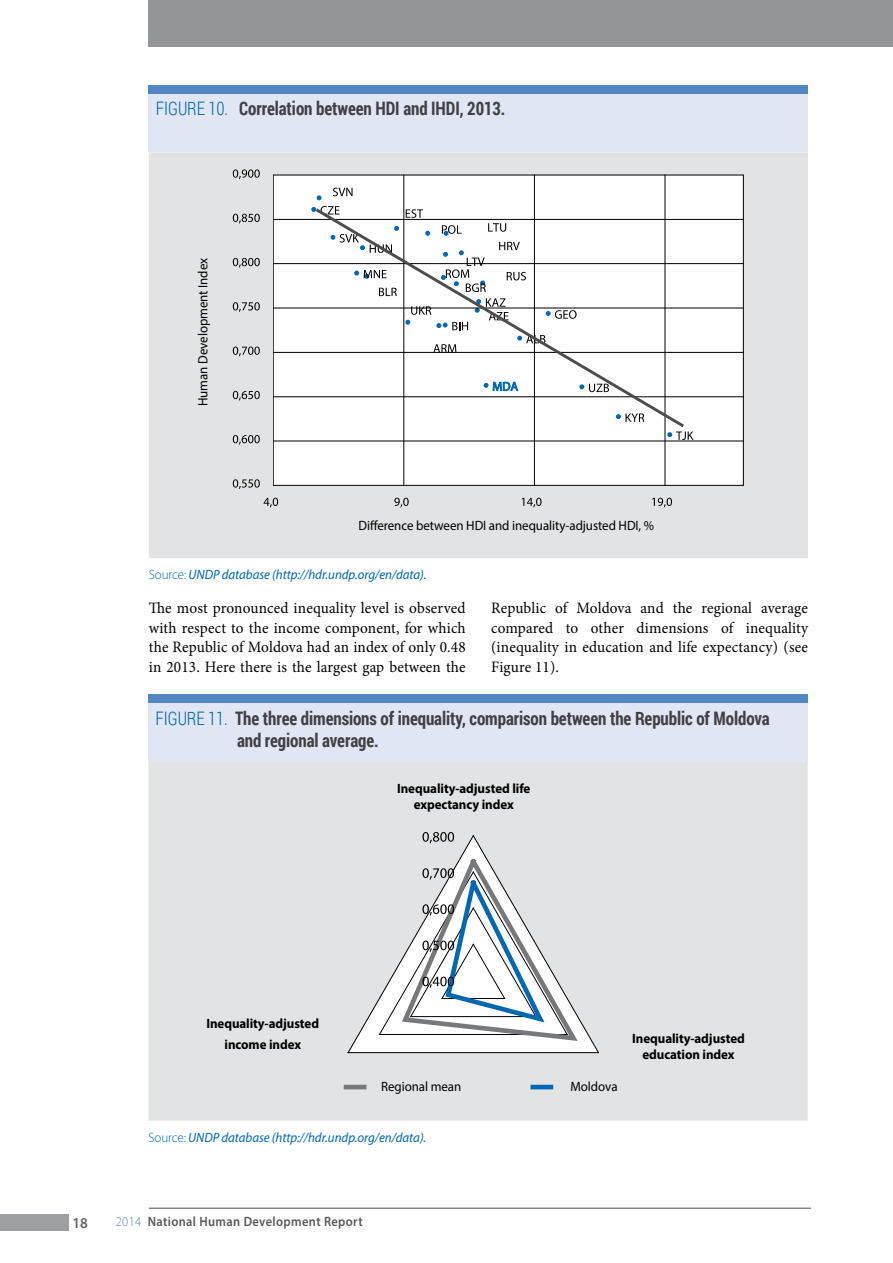
<style>
.page{position:relative;width:893px;height:1263px;background:#fff}
.page>*{position:absolute;margin:0;border:0;box-sizing:border-box;transform-origin:0 0}
.t1{font:700 18.6px/21.9px "Roboto Condensed";letter-spacing:-.005em;color:#414042;scale:.92 1}
.t2{font:15.9px/19.5px "Minion Pro";letter-spacing:.01em;color:#000;text-align:justify;scale:.96 1}
.t3{font:600 15px "Myriad Pro";color:#626466;scale:.96 1}
.t4{font:600 15px "Myriad Pro";color:#636466;scale:.96 1}
.t5{font:700 13.5px/16.2px "Myriad Pro";letter-spacing:-.005em;color:#000;text-align:center;scale:.96 1}
.t6{font:italic 13.5px "Myriad Pro";letter-spacing:-.005em;color:#0067b1;scale:.96 1}
.t7{font:13.5px "Myriad Pro";letter-spacing:-.005em;color:#000;scale:.96 1}
.t8{font:600 13.5px "Myriad Pro";letter-spacing:.03em;color:#58595b;scale:.92 1}
.t9{font:300 13.5px "Myriad Pro";color:#4e85c3;scale:.92 1}
.s1{font-weight:300;color:#0067b1}
.s2{font-weight:300;font-style:normal}
</style>
<div class="page">
<div style="left:149px;top:0;width:744px;height:46px;background:#939597"></div>
<div style="left:0;top:1214px;width:68px;height:16px;background:#9d9fa2"></div>
<hr style="left:149px;top:1208px;width:662px;height:1px;background:#4d4d4f">
<div style="left:149px;top:152px;width:659px;height:406px;background:#e2e3e4"></div>
<div style="left:149px;top:94px;width:659px;height:58px;background:#e0e6f4"></div>
<div style="left:149px;top:85px;width:659px;height:9px;background:#5287c4"></div>
<svg style="left:233px;top:479px;width:27px;height:10px"></svg>
<svg style="left:233px;top:435px;width:27px;height:10px"></svg>
<svg style="left:233px;top:391px;width:27px;height:10px"></svg>
<svg style="left:233px;top:346px;width:27px;height:10px"></svg>
<svg style="left:233px;top:302px;width:27px;height:10px"></svg>
<svg style="left:233px;top:258px;width:27px;height:10px"></svg>
<svg style="left:233px;top:214px;width:27px;height:9px"></svg>
<svg style="left:233px;top:169px;width:27px;height:10px"></svg>
<svg style="left:264px;top:498px;width:14px;height:9px"></svg>
<svg style="left:394px;top:498px;width:15px;height:9px"></svg>
<svg style="left:522px;top:498px;width:19px;height:9px"></svg>
<svg style="left:652px;top:498px;width:20px;height:9px"></svg>
<div style="left:149px;top:762px;width:659px;height:359px;background:#e2e3e4"></div>
<div style="left:149px;top:694px;width:659px;height:68px;background:#e0e6f4"></div>
<div style="left:149px;top:695px;width:659px;height:8px;background:#5287c4"></div>
<svg style="left:347px;top:832px;width:252px;height:221px"></svg>
<hr style="left:346px;top:1085px;width:18px;height:4px;background:#77787b">
<hr style="left:533px;top:1085px;width:18px;height:4px;background:#0067b1">
<svg style="left:273px;top:175px;width:471px;height:311px"></svg>
<hr style="left:743px;top:175px;width:1px;height:310px;background:#000">
<svg style="left:313px;top:206px;width:374px;height:224px"></svg>
<p class="t1" style="left:156px;top:97px;width:381px"><span class="s1">FIGURE 10.</span> Correlation between HDI and IHDI, 2013.</p>
<p class="t7" style="left:195px;top:406px;width:156px;rotate:-90deg">Human Development Index</p>
<p class="t7" style="left:358px;top:517px;width:309px">Difference between HDI and inequality-adjusted HDI, %</p>
<p class="t6" style="left:149px;top:566px;width:291px"><span class="s2">Source:</span> UNDP database (http://hdr.undp.org/en/data).</p>
<p class="t2" style="left:149px;top:598px;width:332px">The most pronounced inequality level is observed with respect to the income component, for which the Republic of Moldova had an index of only 0.48 in 2013. Here there is the largest gap between the</p>
<p class="t2" style="left:491px;top:598px;width:332px">Republic of Moldova and the regional average compared to other dimensions of inequality (inequality in education and life expectancy) (see Figure 11).</p>
<p class="t1" style="left:237px;top:706px;width:581px;text-indent:-81px"><span class="s1">FIGURE 11.</span> The three dimensions of inequality, comparison between the Republic of Moldova and regional average.</p>
<p class="t5" style="left:397px;top:780px;width:140px">Inequality-adjusted life expectancy index</p>
<p class="t5" style="left:206px;top:1013px;width:119px;line-height:21.1px">Inequality-adjusted income index</p>
<p class="t7" style="left:381px;top:1078px;width:85px">Regional mean</p>
<p class="t7" style="left:570px;top:1078px;width:51px">Moldova</p>
<p class="t6" style="left:149px;top:1129px;width:291px"><span class="s2">Source:</span> UNDP database (http://hdr.undp.org/en/data).</p>
<p class="t5" style="left:632px;top:1030px;width:119px">Inequality-adjusted education index</p>
<p class="t4" style="left:73px;top:1213px;width:18px">18</p>
<p class="t9" style="left:116px;top:1213px;width:29px">2014</p>
<p class="t8" style="left:148px;top:1212px;width:235px">National Human Development Report</p>
<p class="t3" style="left:73px;top:1213px;width:21px">LVI</p>
</div>
